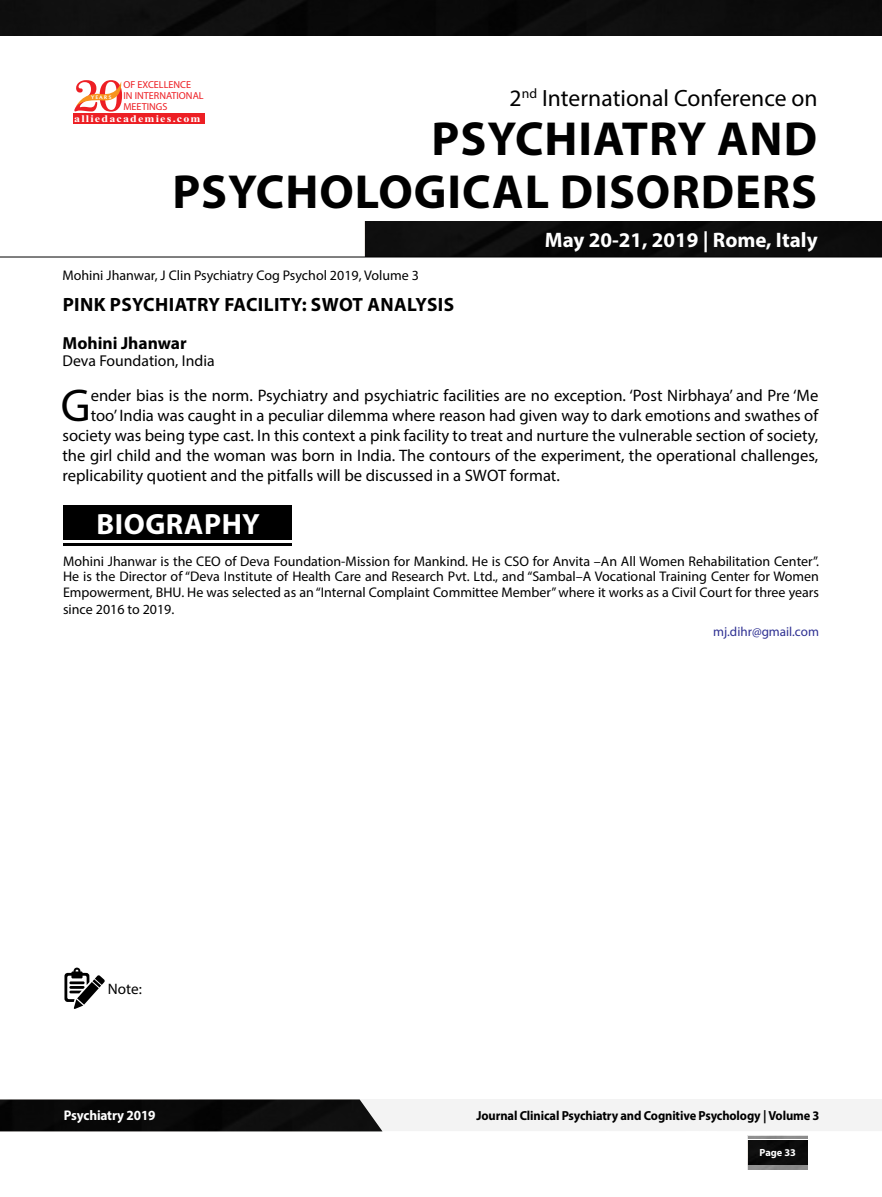
<style>
.page{position:relative;width:882px;height:1197px;background:#fff}
.page>*{position:absolute;margin:0;border:0;box-sizing:border-box;transform-origin:0 0}
.t1{font:700 47.95px/52.9px "Myriad Pro";letter-spacing:.02em;color:#000;text-align:right}
.t2{font:46.2px "Myriad Pro";color:#000}
.t3{font:700 29.4px "Myriad Pro";letter-spacing:.02em;color:#fff}
.t4{font:23.62px "Myriad Pro";color:#000}
.t5{font:700 21px "Myriad Pro";color:#fff}
.t6{font:700 19.25px "Myriad Pro";letter-spacing:.02em;color:#000}
.t7{font:700 17.5px "Myriad Pro";color:#000}
.t8{font:16.62px "Myriad Pro";color:#000}
.t9{font:15.75px "Myriad Pro";color:#000}
.t10{font:15.22px "Myriad Pro";color:#000}
.t11{font:14px/15.4px "Myriad Pro";color:#000;text-align:justify}
.t12{font:700 14px "Myriad Pro";letter-spacing:-.01em;color:#fff;scale:.95 1}
.t13{font:700 13.12px "Myriad Pro";letter-spacing:-.01em;color:#000;scale:.95 1}
.t14{font:13.12px "Myriad Pro";color:#2e3092}
.t15{font:700 10.33px "Myriad Pro";color:#fff}
.t16{font:10.15px/10.8px "Myriad Pro";color:#ed1f24}
.t17{font:700 10.15px "Times New Roman";letter-spacing:.1em;color:#fff;scale:1.18 1}
.t18{font:5.25px "Oregon LDO Black";letter-spacing:.24em;color:#fff;scale:1.06 1}
</style>
<div class="page">
<img style="left:748px;top:1140px;width:60px;height:24px">
<hr style="left:748px;top:1136px;width:60px;height:3px;background:#000">
<svg style="left:64px;top:967px;width:41px;height:42px"></svg>
<div style="left:365px;top:222px;width:517px;height:35px;background:#0c0c0c"></div>
<hr style="left:0;top:257px;width:882px;height:1px;background:#000">
<div style="left:0;top:0;width:882px;height:35px;background:#0c0c0c"></div>
<div style="left:0;top:1100px;width:382px;height:31px;background:#090909"></div>
<div style="left:73px;top:113px;width:132px;height:11px;background:#ed1f24"></div>
<svg style="left:74px;top:80px;width:49px;height:32px"></svg>
<div style="left:63px;top:505px;width:228px;height:35px;background:#000"></div>
<hr style="left:63px;top:543px;width:228px;height:3px;background:#000">
<p class="t16" style="left:123px;top:79px;width:82px">OF EXCELLENCE<br>IN INTERNATIONAL<br>MEETINGS</p>
<p class="t17" style="left:74px;top:111px;width:109px">alliedacademies.com</p>
<h3 class="t4" style="left:510px;top:83px;width:310px">2<sup>nd</sup> International Conference on</h3>
<p class="t18" style="left:91px;top:94px;width:21px">YEARS</p>
<h1 class="t1" style="left:172px;top:111px;width:646px">PSYCHIATRY AND<br>PSYCHOLOGICAL DISORDERS</h1>
<p class="t11" style="left:62px;top:267px;width:358px">Mohini Jhanwar, J Clin Psychiatry Cog Psychol 2019, Volume 3</p>
<p class="t5" style="left:545px;top:226px;width:274px">May 20-21, 2019 | Rome, Italy</p>
<p class="t6" style="left:63px;top:292px;width:393px">PINK PSYCHIATRY FACILITY: SWOT ANALYSIS</p>
<p class="t7" style="left:62px;top:331px;width:126px">Mohini Jhanwar</p>
<p class="t9" style="left:62px;top:351px;width:154px">Deva Foundation, India</p>
<h2 class="t2" style="left:61px;top:377px;width:31px">G</h2>
<p class="t8" style="left:91px;top:385px;width:729px">ender bias is the norm. Psychiatry and psychiatric facilities are no exception. ‘Post Nirbhaya’ and Pre ‘Me</p>
<p class="t8" style="left:91px;top:405px;width:729px">too’ India was caught in a peculiar dilemma where reason had given way to dark emotions and swathes of</p>
<p class="t8" style="left:62px;top:425px;width:757px">society was being type cast. In this context a pink facility to treat and nurture the vulnerable section of society,</p>
<p class="t8" style="left:62px;top:445px;width:757px">the girl child and the woman was born in India. The contours of the experiment, the operational challenges,</p>
<p class="t8" style="left:62px;top:465px;width:499px">replicability quotient and the pitfalls will be discussed in a SWOT format.</p>
<h3 class="t3" style="left:96px;top:505px;width:165px">BIOGRAPHY</h3>
<p class="t11" style="left:63px;top:553px;width:757px">Mohini Jhanwar is the CEO of Deva Foundation-Mission for Mankind. He is CSO for Anvita –An All Women Rehabilitation Center”.<br>He is the Director of “Deva Institute of Health Care and Research Pvt. Ltd., and “Sambal–A Vocational Training Center for Women Empowerment, BHU. He was selected as an “Internal Complaint Committee Member” where it works as a Civil Court for three years</p>
<p class="t11" style="left:63px;top:601px;width:113px">since 2016 to 2019.</p>
<p class="t14" style="left:713px;top:623px;width:107px">mj.dihr@gmail.com</p>
<p class="t10" style="left:108px;top:979px;width:35px">Note:</p>
<p class="t12" style="left:64px;top:1106px;width:98px">Psychiatry 2019</p>
<p class="t13" style="left:477px;top:1107px;width:363px">Journal Clinical Psychiatry and Cognitive Psychology | Volume 3</p>
<p class="t15" style="left:760px;top:1146px;width:38px">Page 33</p>
</div>
